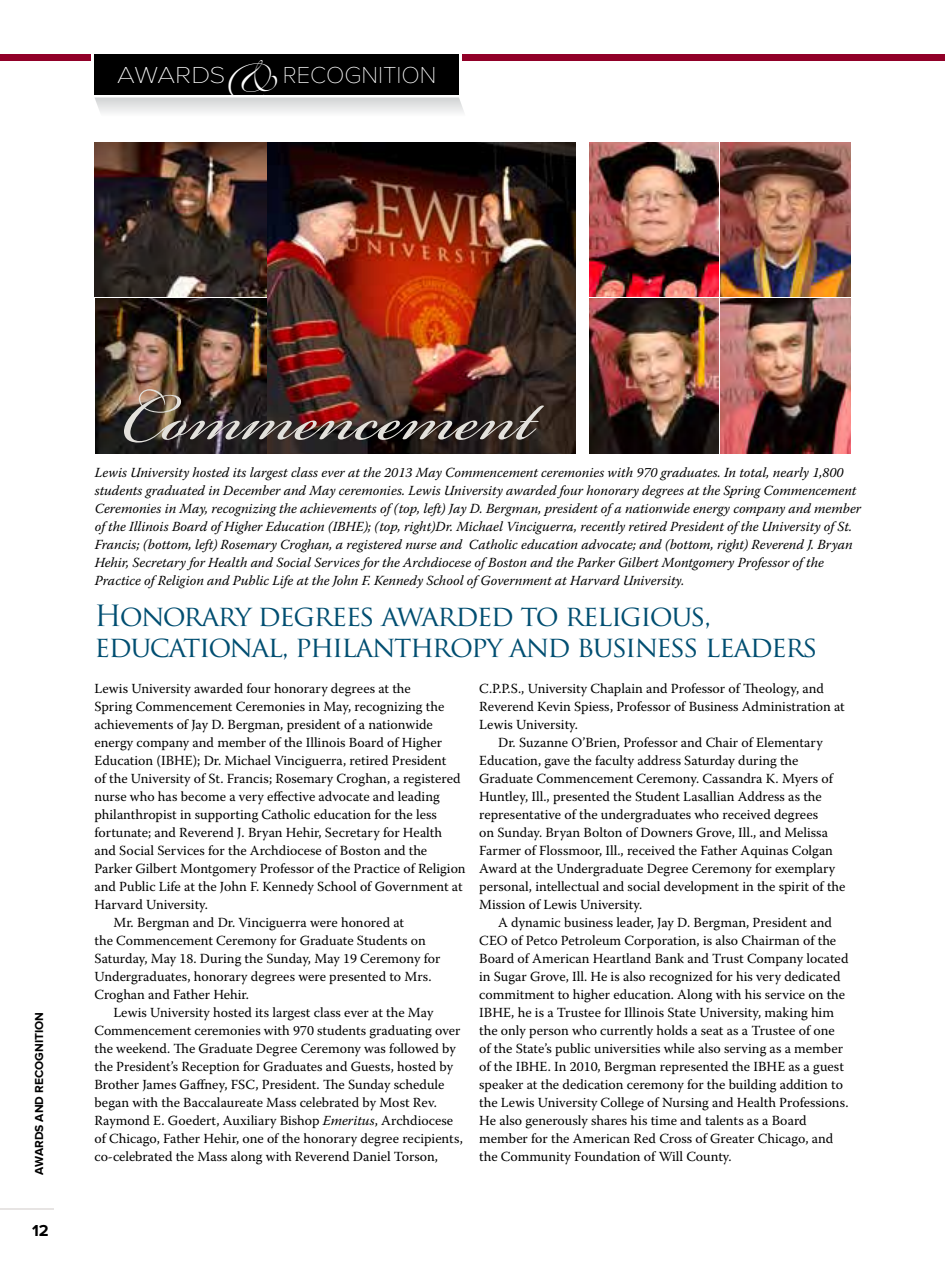
<style>
.page{position:relative;width:945px;height:1269px;background:#fff}
.page>*{position:absolute;margin:0;border:0;box-sizing:border-box;transform-origin:0 0}
.t1{font:106.8px "Bickham Script Pro";color:#e3e1dc}
.t2{font:28.5px/31.5px "Trajan Pro";letter-spacing:-.05em;color:#004e71}
.t3{font:100 24px "Proxima Nova T";color:#fff;scale:1.16 1}
.t4{font:700 16.5px "Proxima Nova";color:#000}
.t5{font:13.8px "Warnock Pro";color:#000}
.t6{font:italic 13.8px/18px "Warnock Pro";color:#000}
.t7{font:700 12px "Proxima Nova";color:#000}
.s1{font-family:"Zapfino";font-weight:400;font-size:26.4px}
.s2{font-style:italic}
</style>
<div class="page">
<hr style="left:0;top:1208px;width:54px;height:2px;background:#e0dcda">
<div style="left:95px;top:54px;width:364px;height:40px;background:#000"></div>
<div style="left:462px;top:54px;width:483px;height:7px;background:#910028"></div>
<div style="left:0;top:54px;width:92px;height:7px;background:#910028"></div>
<svg style="left:95px;top:98px;width:369px;height:15px"></svg>
<img style="left:95px;top:298px;width:171px;height:155px">
<img style="left:268px;top:143px;width:307px;height:310px">
<img style="left:590px;top:143px;width:128px;height:154px">
<img style="left:590px;top:298px;width:128px;height:155px">
<img style="left:720px;top:143px;width:131px;height:154px">
<img style="left:720px;top:298px;width:131px;height:155px">
<img style="left:95px;top:143px;width:171px;height:154px">
<h3 class="t3" style="left:117px;top:61px;width:277px">AWARDS<span class="s1">&amp;</span>RECOGNITION</h3>
<p class="t7" style="left:32px;top:1174px;width:162px;rotate:-90deg">Awards and Recognition</p>
<p class="t4" style="left:32px;top:1221px;width:18px">12</p>
<h1 class="t1" style="left:121px;top:340px;width:415px">Commencement</h1>
<p class="t6" style="left:95px;top:463px;width:768px">Lewis University hosted its largest class ever at the 2013 May Commencement ceremonies with 970 graduates. In total, nearly 1,800 students graduated in December and May ceremonies. Lewis University awarded four honorary degrees at the Spring Commencement Ceremonies in May, recognizing the achievements of (top, left) Jay D. Bergman, president of a nationwide energy company and member of the Illinois Board of Higher Education (IBHE); (top, right)Dr. Michael Vinciguerra, recently retired President of the University of St.<br>Francis; (bottom, left) Rosemary Croghan, a registered nurse and Catholic education advocate; and (bottom, right) Reverend J. Bryan Hehir, Secretary for Health and Social Services for the Archdiocese of Boston and the Parker Gilbert Montgomery Professor of the Practice of Religion and Public Life at the John F. Kennedy School of Government at Harvard University.</p>
<h2 class="t2" style="left:94px;top:599px;width:725px">Honorary degrees awarded to religious, educational, philanthropy and business leaders</h2>
<p class="t5" style="left:94px;top:680px;width:318px">Lewis University awarded four honorary degrees at the</p>
<p class="t5" style="left:94px;top:698px;width:351px">Spring Commencement Ceremonies in May, recognizing the</p>
<p class="t5" style="left:94px;top:716px;width:340px">achievements of Jay D. Bergman, president of a nationwide</p>
<p class="t5" style="left:94px;top:734px;width:349px">energy company and member of the Illinois Board of Higher</p>
<p class="t5" style="left:94px;top:752px;width:353px">Education (IBHE); Dr. Michael Vinciguerra, retired President</p>
<p class="t5" style="left:94px;top:770px;width:368px">of the University of St. Francis; Rosemary Croghan, a registered</p>
<p class="t5" style="left:94px;top:788px;width:347px">nurse who has become a very effective advocate and leading</p>
<p class="t5" style="left:94px;top:806px;width:344px">philanthropist in supporting Catholic education for the less</p>
<p class="t5" style="left:94px;top:824px;width:349px">fortunate; and Reverend J. Bryan Hehir, Secretary for Health</p>
<p class="t5" style="left:94px;top:842px;width:334px">and Social Services for the Archdiocese of Boston and the</p>
<p class="t5" style="left:94px;top:860px;width:373px">Parker Gilbert Montgomery Professor of the Practice of Religion</p>
<p class="t5" style="left:94px;top:878px;width:370px">and Public Life at the John F. Kennedy School of Government at</p>
<p class="t5" style="left:94px;top:896px;width:115px">Harvard University.</p>
<p class="t5" style="left:113px;top:914px;width:292px">Mr. Bergman and Dr. Vinciguerra were honored at</p>
<p class="t5" style="left:94px;top:932px;width:333px">the Commencement Ceremony for Graduate Students on</p>
<p class="t5" style="left:94px;top:950px;width:347px">Saturday, May 18. During the Sunday, May 19 Ceremony for</p>
<p class="t5" style="left:94px;top:968px;width:339px">Undergraduates, honorary degrees were presented to Mrs.</p>
<p class="t5" style="left:94px;top:986px;width:156px">Croghan and Father Hehir.</p>
<p class="t5" style="left:113px;top:1004px;width:321px">Lewis University hosted its largest class ever at the May</p>
<p class="t5" style="left:94px;top:1022px;width:368px">Commencement ceremonies with 970 students graduating over</p>
<p class="t5" style="left:94px;top:1040px;width:363px">the weekend. The Graduate Degree Ceremony was followed by</p>
<p class="t5" style="left:94px;top:1058px;width:360px">the President’s Reception for Graduates and Guests, hosted by</p>
<p class="t5" style="left:94px;top:1076px;width:351px">Brother James Gaffney, FSC, President. The Sunday schedule</p>
<p class="t5" style="left:94px;top:1094px;width:344px">began with the Baccalaureate Mass celebrated by Most Rev.</p>
<p class="t5" style="left:94px;top:1112px;width:360px">Raymond E. Goedert, Auxiliary Bishop <span class="s2">Emeritus</span>, Archdiocese</p>
<p class="t5" style="left:94px;top:1130px;width:370px">of Chicago, Father Hehir, one of the honorary degree recipients,</p>
<p class="t5" style="left:94px;top:1148px;width:345px">co-celebrated the Mass along with Reverend Daniel Torson,</p>
<p class="t5" style="left:479px;top:680px;width:346px">C.P.P.S., University Chaplain and Professor of Theology, and</p>
<p class="t5" style="left:479px;top:698px;width:367px">Reverend Kevin Spiess, Professor of Business Administration at</p>
<p class="t5" style="left:479px;top:716px;width:100px">Lewis University.</p>
<p class="t5" style="left:498px;top:734px;width:326px">Dr. Suzanne O’Brien, Professor and Chair of Elementary</p>
<p class="t5" style="left:479px;top:752px;width:321px">Education, gave the faculty address Saturday during the</p>
<p class="t5" style="left:479px;top:770px;width:355px">Graduate Commencement Ceremony. Cassandra K. Myers of</p>
<p class="t5" style="left:479px;top:788px;width:344px">Huntley, Ill., presented the Student Lasallian Address as the</p>
<p class="t5" style="left:479px;top:806px;width:341px">representative of the undergraduates who received degrees</p>
<p class="t5" style="left:479px;top:824px;width:350px">on Sunday. Bryan Bolton of Downers Grove, Ill., and Melissa</p>
<p class="t5" style="left:479px;top:842px;width:355px">Farmer of Flossmoor, Ill., received the Father Aquinas Colgan</p>
<p class="t5" style="left:479px;top:860px;width:358px">Award at the Undergraduate Degree Ceremony for exemplary</p>
<p class="t5" style="left:479px;top:878px;width:368px">personal, intellectual and social development in the spirit of the</p>
<p class="t5" style="left:479px;top:896px;width:165px">Mission of Lewis University.</p>
<p class="t5" style="left:498px;top:914px;width:335px">A dynamic business leader, Jay D. Bergman, President and</p>
<p class="t5" style="left:479px;top:932px;width:359px">CEO of Petco Petroleum Corporation, is also Chairman of the</p>
<p class="t5" style="left:479px;top:950px;width:371px">Board of American Heartland Bank and Trust Company located</p>
<p class="t5" style="left:479px;top:968px;width:363px">in Sugar Grove, Ill. He is also recognized for his very dedicated</p>
<p class="t5" style="left:479px;top:986px;width:367px">commitment to higher education. Along with his service on the</p>
<p class="t5" style="left:479px;top:1004px;width:356px">IBHE, he is a Trustee for Illinois State University, making him</p>
<p class="t5" style="left:479px;top:1022px;width:357px">the only person who currently holds a seat as a Trustee of one</p>
<p class="t5" style="left:479px;top:1040px;width:365px">of the State’s public universities while also serving as a member</p>
<p class="t5" style="left:479px;top:1058px;width:366px">of the IBHE. In 2010, Bergman represented the IBHE as a guest</p>
<p class="t5" style="left:479px;top:1076px;width:365px">speaker at the dedication ceremony for the building addition to</p>
<p class="t5" style="left:479px;top:1094px;width:371px">the Lewis University College of Nursing and Health Professions.</p>
<p class="t5" style="left:479px;top:1112px;width:329px">He also generously shares his time and talents as a Board</p>
<p class="t5" style="left:479px;top:1130px;width:356px">member for the American Red Cross of Greater Chicago, and</p>
<p class="t5" style="left:479px;top:1148px;width:254px">the Community Foundation of Will County.</p>
</div>
